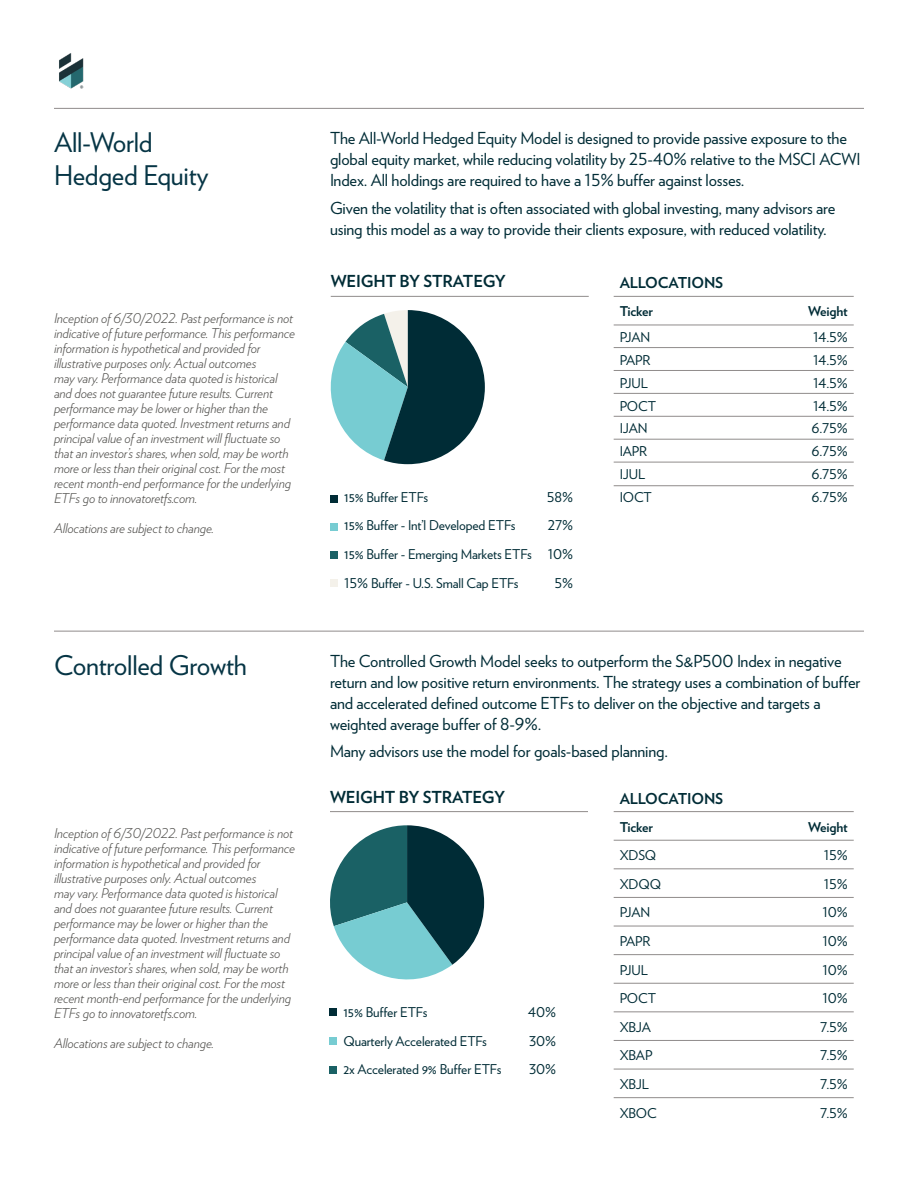
<style>
.page{position:relative;width:918px;height:1188px;background:#fff}
.page>*{position:absolute;margin:0;border:0;box-sizing:border-box;transform-origin:0 0}
.t1{font:27px/32.4px "Verlag";letter-spacing:-.01em;color:#063545}
.t2{font:16.5px/21px "Verlag";letter-spacing:-.01em;color:#002c36}
.t3{font:700 16.5px "Verlag";letter-spacing:-.01em;color:#002c36}
.t4{font:700 15px "Verlag";letter-spacing:-.01em;color:#002c36}
.t5{font:italic 300 13.5px/15px "Verlag";letter-spacing:-.01em;color:#53524f}
.t6{font:13.5px "Verlag";letter-spacing:-.01em;color:#002c36}
.t7{font:700 13.5px "Verlag";letter-spacing:-.01em;color:#002c36}
</style>
<div class="page">
<svg style="left:330px;top:825px;width:154px;height:155px"></svg>
<img style="left:59px;top:53px;width:25px;height:36px">
<hr style="left:614px;top:840px;width:240px;height:1px;background:#908c8b">
<hr style="left:614px;top:811px;width:240px;height:1px;background:#908c8b">
<hr style="left:614px;top:869px;width:240px;height:1px;background:#908c8b">
<hr style="left:614px;top:897px;width:240px;height:1px;background:#908c8b">
<hr style="left:614px;top:926px;width:240px;height:1px;background:#908c8b">
<hr style="left:614px;top:954px;width:240px;height:1px;background:#908c8b">
<hr style="left:614px;top:983px;width:240px;height:1px;background:#908c8b">
<hr style="left:614px;top:1012px;width:240px;height:1px;background:#908c8b">
<hr style="left:614px;top:1040px;width:240px;height:1px;background:#908c8b">
<hr style="left:614px;top:1069px;width:240px;height:1px;background:#908c8b">
<hr style="left:614px;top:1097px;width:240px;height:1px;background:#908c8b">
<hr style="left:330px;top:811px;width:258px;height:1px;background:#908c8b">
<hr style="left:54px;top:631px;width:810px;height:1px;background:#908c8b">
<div style="left:329px;top:1008px;width:8px;height:7px;background:#002c36"></div>
<div style="left:329px;top:1037px;width:8px;height:8px;background:#77ccd2"></div>
<div style="left:329px;top:1067px;width:8px;height:7px;background:#1a6165"></div>
<hr style="left:614px;top:325px;width:240px;height:1px;background:#908c8b">
<hr style="left:614px;top:296px;width:240px;height:1px;background:#908c8b">
<hr style="left:614px;top:347px;width:240px;height:1px;background:#908c8b">
<hr style="left:614px;top:485px;width:240px;height:1px;background:#908c8b">
<hr style="left:614px;top:370px;width:240px;height:1px;background:#908c8b">
<hr style="left:614px;top:393px;width:240px;height:1px;background:#908c8b">
<hr style="left:614px;top:416px;width:240px;height:1px;background:#908c8b">
<hr style="left:614px;top:439px;width:240px;height:1px;background:#908c8b">
<hr style="left:614px;top:462px;width:240px;height:1px;background:#908c8b">
<hr style="left:54px;top:108px;width:810px;height:1px;background:#908c8b">
<hr style="left:331px;top:296px;width:258px;height:1px;background:#908c8b">
<div style="left:330px;top:495px;width:8px;height:7px;background:#002c36"></div>
<div style="left:330px;top:523px;width:8px;height:8px;background:#77ccd2"></div>
<div style="left:330px;top:551px;width:8px;height:8px;background:#1a6165"></div>
<div style="left:330px;top:579px;width:8px;height:8px;background:#f4f1ea"></div>
<svg style="left:330px;top:310px;width:155px;height:154px"></svg>
<p class="t1" style="left:54px;top:125px;width:156px">All-World<br>Hedged Equity</p>
<p class="t5" style="left:54px;top:310px;width:243px">Inception of 6/30/2022. Past performance is not indicative of future performance. This performance information is hypothetical and provided for illustrative purposes only. Actual outcomes<br>may vary. Performance data quoted is historical and does not guarantee future results. Current performance may be lower or higher than the performance data quoted. Investment returns and principal value of an investment will fluctuate so that an investor’s shares, when sold, may be worth more or less than their original cost. For the most recent month-end performance for the underlying ETFs go to innovatoretfs.com.</p>
<p class="t5" style="left:54px;top:520px;width:162px">Allocations are subject to change.</p>
<p class="t1" style="left:54px;top:648px;width:194px">Controlled Growth</p>
<p class="t5" style="left:54px;top:825px;width:243px">Inception of 6/30/2022. Past performance is not indicative of future performance. This performance information is hypothetical and provided for illustrative purposes only. Actual outcomes<br>may vary. Performance data quoted is historical and does not guarantee future results. Current performance may be lower or higher than the performance data quoted. Investment returns and principal value of an investment will fluctuate so that an investor’s shares, when sold, may be worth more or less than their original cost. For the most recent month-end performance for the underlying ETFs go to innovatoretfs.com.</p>
<p class="t5" style="left:54px;top:1035px;width:162px">Allocations are subject to change.</p>
<p class="t2" style="left:330px;top:127px;width:532px">The All-World Hedged Equity Model is designed to provide passive exposure to the global equity market, while reducing volatility by 25-40% relative to the MSCI ACWI<br>Index. All holdings are required to have a 15% buffer against losses.</p>
<p class="t2" style="left:330px;top:196px;width:507px">Given the volatility that is often associated with global investing, many advisors are using this model as a way to provide their clients exposure, with reduced volatility.</p>
<p class="t3" style="left:331px;top:268px;width:177px">WEIGHT BY STRATEGY</p>
<p class="t4" style="left:620px;top:271px;width:105px">ALLOCATIONS</p>
<p class="t7" style="left:620px;top:301px;width:35px">Ticker</p>
<p class="t7" style="left:808px;top:301px;width:41px">Weight</p>
<p class="t6" style="left:620px;top:327px;width:32px">PJAN</p>
<p class="t6" style="left:813px;top:327px;width:36px">14.5%</p>
<p class="t6" style="left:620px;top:350px;width:32px">PAPR</p>
<p class="t6" style="left:813px;top:350px;width:36px">14.5%</p>
<p class="t6" style="left:620px;top:373px;width:30px">PJUL</p>
<p class="t6" style="left:813px;top:373px;width:36px">14.5%</p>
<p class="t6" style="left:620px;top:396px;width:38px">POCT</p>
<p class="t6" style="left:813px;top:396px;width:36px">14.5%</p>
<p class="t6" style="left:620px;top:418px;width:29px">IJAN</p>
<p class="t6" style="left:811px;top:418px;width:38px">6.75%</p>
<p class="t6" style="left:620px;top:441px;width:29px">IAPR</p>
<p class="t6" style="left:811px;top:441px;width:38px">6.75%</p>
<p class="t6" style="left:620px;top:464px;width:27px">IJUL</p>
<p class="t6" style="left:811px;top:464px;width:38px">6.75%</p>
<p class="t6" style="left:620px;top:487px;width:34px">IOCT</p>
<p class="t6" style="left:811px;top:487px;width:38px">6.75%</p>
<p class="t6" style="left:344px;top:487px;width:85px">15% Buffer ETFs</p>
<p class="t6" style="left:547px;top:487px;width:28px">58%</p>
<p class="t6" style="left:344px;top:515px;width:173px">15% Buffer - Int’l Developed ETFs</p>
<p class="t6" style="left:548px;top:515px;width:27px">27%</p>
<p class="t6" style="left:344px;top:544px;width:189px">15% Buffer - Emerging Markets ETFs</p>
<p class="t6" style="left:548px;top:544px;width:27px">10%</p>
<p class="t6" style="left:344px;top:573px;width:176px">15% Buffer - U.S. Small Cap ETFs</p>
<p class="t6" style="left:554px;top:573px;width:20px">5%</p>
<p class="t2" style="left:330px;top:649px;width:532px">The Controlled Growth Model seeks to outperform the S&amp;P500 Index in negative return and low positive return environments. The strategy uses a combination of buffer and accelerated defined outcome ETFs to deliver on the objective and targets a weighted average buffer of 8-9%.</p>
<p class="t2" style="left:330px;top:740px;width:340px">Many advisors use the model for goals-based planning.</p>
<p class="t3" style="left:330px;top:784px;width:177px">WEIGHT BY STRATEGY</p>
<p class="t4" style="left:620px;top:787px;width:105px">ALLOCATIONS</p>
<p class="t7" style="left:620px;top:816px;width:35px">Ticker</p>
<p class="t7" style="left:808px;top:816px;width:41px">Weight</p>
<p class="t6" style="left:620px;top:845px;width:38px">XDSQ</p>
<p class="t6" style="left:824px;top:845px;width:25px">15%</p>
<p class="t6" style="left:620px;top:874px;width:43px">XDQQ</p>
<p class="t6" style="left:824px;top:874px;width:25px">15%</p>
<p class="t6" style="left:620px;top:903px;width:32px">PJAN</p>
<p class="t6" style="left:823px;top:903px;width:27px">10%</p>
<p class="t6" style="left:620px;top:931px;width:32px">PAPR</p>
<p class="t6" style="left:823px;top:931px;width:27px">10%</p>
<p class="t6" style="left:620px;top:960px;width:30px">PJUL</p>
<p class="t6" style="left:823px;top:960px;width:27px">10%</p>
<p class="t6" style="left:620px;top:988px;width:38px">POCT</p>
<p class="t6" style="left:823px;top:988px;width:27px">10%</p>
<p class="t6" style="left:620px;top:1017px;width:33px">XBJA</p>
<p class="t6" style="left:820px;top:1017px;width:29px">7.5%</p>
<p class="t6" style="left:620px;top:1045px;width:34px">XBAP</p>
<p class="t6" style="left:820px;top:1045px;width:29px">7.5%</p>
<p class="t6" style="left:620px;top:1074px;width:31px">XBJL</p>
<p class="t6" style="left:820px;top:1074px;width:29px">7.5%</p>
<p class="t6" style="left:620px;top:1103px;width:39px">XBOC</p>
<p class="t6" style="left:820px;top:1103px;width:29px">7.5%</p>
<p class="t6" style="left:344px;top:1002px;width:85px">15% Buffer ETFs</p>
<p class="t6" style="left:528px;top:1002px;width:30px">40%</p>
<p class="t6" style="left:344px;top:1031px;width:145px">Quarterly Accelerated ETFs</p>
<p class="t6" style="left:529px;top:1031px;width:29px">30%</p>
<p class="t6" style="left:344px;top:1059px;width:159px">2x Accelerated 9% Buffer ETFs</p>
<p class="t6" style="left:529px;top:1059px;width:29px">30%</p>
</div>
